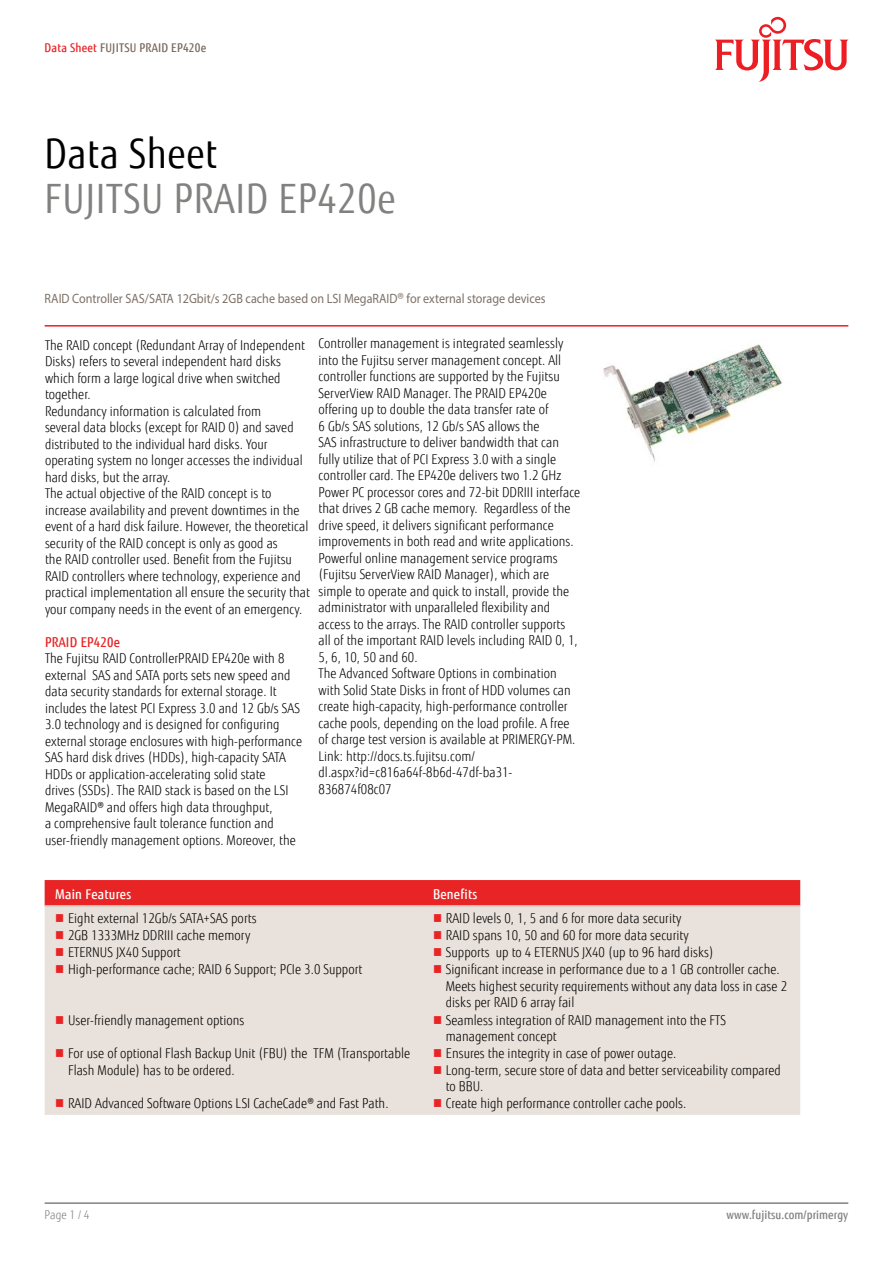
<style>
.page{position:relative;width:893px;height:1263px;background:#fff}
.page>*{position:absolute;margin:0;border:0;box-sizing:border-box;transform-origin:0 0}
.t1{font:40.5px "Fujitsu Sans";letter-spacing:.02em;color:#818280;scale:.9 1}
.t2{font:40.5px "Fujitsu Sans";letter-spacing:.02em;color:#000;scale:.9 1}
.t3{font:300 13.5px/16.5px "Fujitsu Sans";letter-spacing:.005em;color:#000;scale:.9 1}
.t4{font:13.5px "Myriad Pro";color:#7e7168;scale:.9 1}
.t5{font:500 13.5px "Fujitsu Sans";letter-spacing:.02em;color:#fff;scale:.9 1}
.t6{font:500 13.5px "Fujitsu Sans";letter-spacing:.02em;color:#e82425;scale:.9 1}
.t7{font:500 12px "Fujitsu Sans";letter-spacing:.02em;color:#79695e;scale:.9 1}
.t8{font:500 12px "Fujitsu Sans";letter-spacing:.005em;color:#818280;scale:.9 1}
.t9{font:300 12px "Fujitsu Sans";color:#818280;scale:.9 1}
.s1{color:#e92425}
.s2{font-family:"Fujitsu Sans";font-weight:300}
</style>
<div class="page">
<hr style="left:45px;top:1202px;width:803px;height:2px;background:#818280">
<hr style="left:45px;top:325px;width:803px;height:2px;background:#ed1d24">
<svg style="left:715px;top:17px;width:133px;height:65px"></svg>
<img style="left:603px;top:344px;width:179px;height:118px">
<div style="left:45px;top:880px;width:755px;height:25px;background:#e92425"></div>
<div style="left:45px;top:906px;width:755px;height:209px;background:#e9e1db"></div>
<hr style="left:45px;top:905px;width:377px;height:1px;background:#c9bbb0">
<hr style="left:422px;top:905px;width:378px;height:1px;background:#c9bbb0">
<svg style="left:56px;top:914px;width:7px;height:8px"></svg>
<svg style="left:434px;top:914px;width:7px;height:8px"></svg>
<svg style="left:56px;top:931px;width:7px;height:8px"></svg>
<svg style="left:434px;top:931px;width:7px;height:8px"></svg>
<svg style="left:56px;top:948px;width:7px;height:8px"></svg>
<svg style="left:434px;top:948px;width:7px;height:8px"></svg>
<svg style="left:56px;top:965px;width:7px;height:8px"></svg>
<svg style="left:434px;top:965px;width:7px;height:8px"></svg>
<svg style="left:56px;top:1016px;width:7px;height:8px"></svg>
<svg style="left:434px;top:1016px;width:7px;height:8px"></svg>
<svg style="left:56px;top:1049px;width:7px;height:8px"></svg>
<svg style="left:434px;top:1049px;width:7px;height:8px"></svg>
<svg style="left:434px;top:1066px;width:7px;height:8px"></svg>
<svg style="left:56px;top:1099px;width:7px;height:8px"></svg>
<svg style="left:434px;top:1099px;width:7px;height:8px"></svg>
<p class="t7" style="left:45px;top:40px;width:181px"><span class="s1">Data Sheet</span> FUJITSU PRAID EP420e</p>
<h1 class="t2" style="left:45px;top:130px;width:193px">Data Sheet</h1>
<h1 class="t1" style="left:45px;top:175px;width:392px">FUJITSU PRAID EP420e</h1>
<p class="t4" style="left:45px;top:290px;width:558px">RAID Controller SAS/SATA 12Gbit/s 2GB cache based on LSI MegaRAID<span class="s2">®</span> for external storage devices</p>
<p class="t3" style="left:45px;top:337px;width:296px">The RAID concept (Redundant Array of Independent Disks) refers to several independent hard disks which form a large logical drive when switched together.<br>Redundancy information is calculated from<br>several data blocks (except for RAID 0) and saved distributed to the individual hard disks. Your operating system no longer accesses the individual hard disks, but the array.<br>The actual objective of the RAID concept is to increase availability and prevent downtimes in the event of a hard disk failure. However, the theoretical security of the RAID concept is only as good as<br>the RAID controller used. Benefit from the Fujitsu RAID controllers where technology, experience and practical implementation all ensure the security that your company needs in the event of an emergency.</p>
<p class="t6" style="left:45px;top:634px;width:85px">PRAID EP420e</p>
<p class="t3" style="left:45px;top:650px;width:287px">The Fujitsu RAID ControllerPRAID EP420e with 8 external SAS and SATA ports sets new speed and data security standards for external storage. It includes the latest PCI Express 3.0 and 12 Gb/s SAS 3.0 technology and is designed for configuring external storage enclosures with high-performance SAS hard disk drives (HDDs), high-capacity SATA HDDs or application-accelerating solid state<br>drives (SSDs). The RAID stack is based on the LSI MegaRAID® and offers high data throughput,<br>a comprehensive fault tolerance function and user-friendly management options. Moreover, the</p>
<p class="t3" style="left:319px;top:335px;width:292px">Controller management is integrated seamlessly into the Fujitsu server management concept. All controller functions are supported by the Fujitsu ServerView RAID Manager. The PRAID EP420e offering up to double the data transfer rate of<br>6 Gb/s SAS solutions, 12 Gb/s SAS allows the<br>SAS infrastructure to deliver bandwidth that can fully utilize that of PCI Express 3.0 with a single controller card. The EP420e delivers two 1.2 GHz Power PC processor cores and 72-bit DDRIII interface that drives 2 GB cache memory. Regardless of the drive speed, it delivers significant performance improvements in both read and write applications.<br>Powerful online management service programs (Fujitsu ServerView RAID Manager), which are simple to operate and quick to install, provide the administrator with unparalleled flexibility and access to the arrays. The RAID controller supports all of the important RAID levels including RAID 0, 1, 5, 6, 10, 50 and 60.<br>The Advanced Software Options in combination with Solid State Disks in front of HDD volumes can create high-capacity, high-performance controller cache pools, depending on the load profile. A free of charge test version is available at PRIMERGY-PM.<br>Link: http://docs.ts.fujitsu.com/ dl.aspx?id=c816a64f-8b6d-47df-ba31- 836874f08c07</p>
<p class="t5" style="left:55px;top:886px;width:86px">Main Features</p>
<p class="t5" style="left:433px;top:886px;width:51px">Benefits</p>
<p class="t3" style="left:68px;top:910px;width:211px">Eight external 12Gb/s SATA+SAS ports</p>
<p class="t3" style="left:446px;top:910px;width:263px">RAID levels 0, 1, 5 and 6 for more data security</p>
<p class="t3" style="left:68px;top:927px;width:204px">2GB 1333MHz DDRIII cache memory</p>
<p class="t3" style="left:446px;top:927px;width:271px">RAID spans 10, 50 and 60 for more data security</p>
<p class="t3" style="left:68px;top:944px;width:127px">ETERNUS JX40 Support</p>
<p class="t3" style="left:446px;top:944px;width:299px">Supports up to 4 ETERNUS JX40 (up to 96 hard disks)</p>
<p class="t3" style="left:68px;top:961px;width:329px">High-performance cache; RAID 6 Support; PCIe 3.0 Support</p>
<p class="t3" style="left:446px;top:961px;width:381px">Significant increase in performance due to a 1 GB controller cache.<br>Meets highest security requirements without any data loss in case 2 disks per RAID 6 array fail</p>
<p class="t3" style="left:68px;top:1012px;width:197px">User-friendly management options</p>
<p class="t3" style="left:446px;top:1012px;width:313px">Seamless integration of RAID management into the FTS management concept</p>
<p class="t3" style="left:68px;top:1045px;width:382px">For use of optional Flash Backup Unit (FBU) the TFM (Transportable<br>Flash Module) has to be ordered.</p>
<p class="t3" style="left:446px;top:1045px;width:374px">Ensures the integrity in case of power outage.<br>Long-term, secure store of data and better serviceability compared to BBU.</p>
<p class="t3" style="left:68px;top:1095px;width:358px">RAID Advanced Software Options LSI CacheCade® and Fast Path.</p>
<p class="t3" style="left:446px;top:1095px;width:269px">Create high performance controller cache pools.</p>
<p class="t9" style="left:45px;top:1208px;width:51px">Page 1 / 4</p>
<p class="t8" style="left:726px;top:1208px;width:137px">www.fujitsu.com/primergy</p>
</div>
